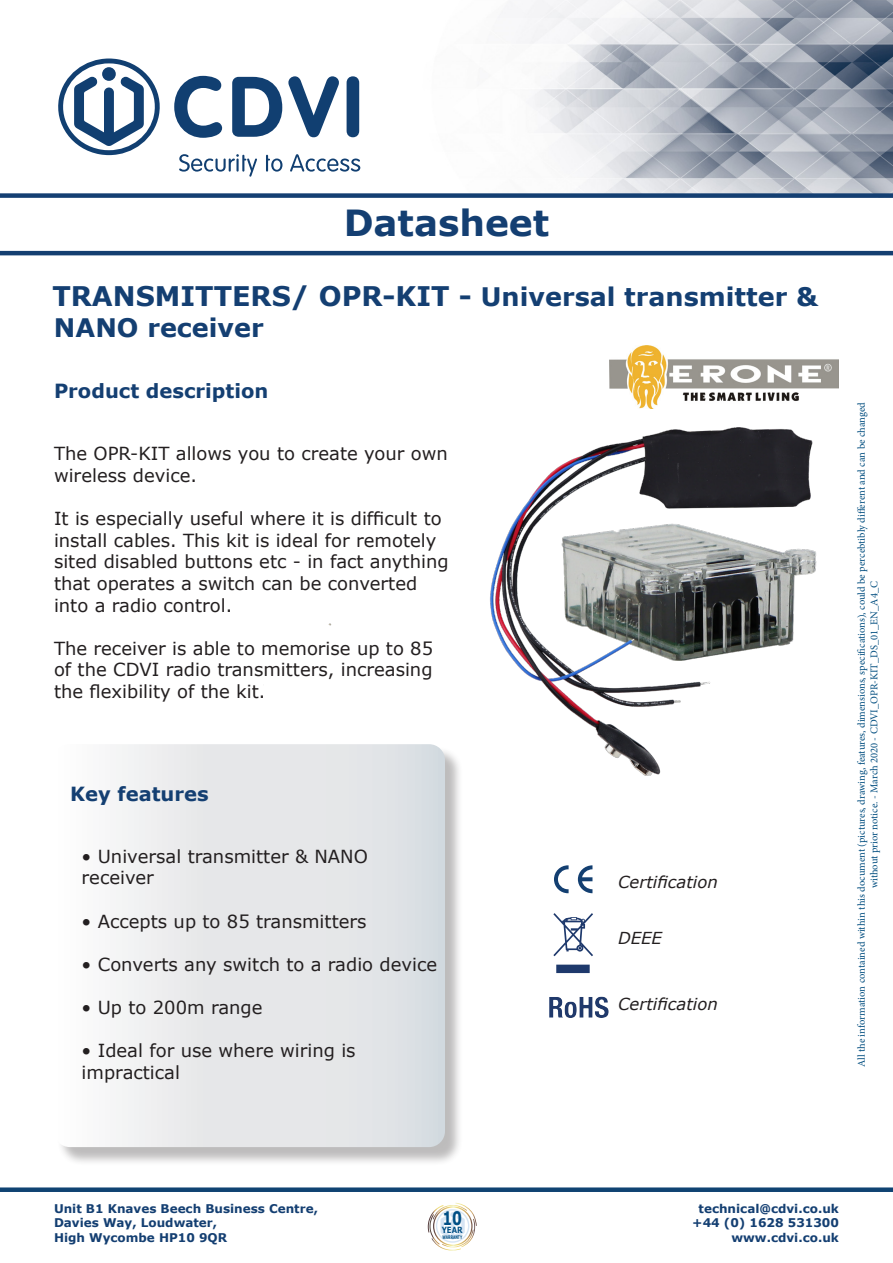
<style>
.page{position:relative;width:893px;height:1263px;background:#fff}
.page>*{position:absolute;margin:0;border:0;box-sizing:border-box;transform-origin:0 0}
.t1{font:700 36px "Verdana";color:#143f72}
.t2{font:700 27px "Verdana";color:#143f72}
.t3{font:700 25.5px "Verdana";color:#143f72}
.t4{font:700 19.5px "Verdana";color:#143f72}
.t5{font:700 18.6px "Verdana";color:#014f85;scale:.75 1}
.t6{font:18px/21.6px "Verdana";color:#231f20}
.t7{font:italic 16.5px "Verdana";color:#231f20}
.t8{font:700 12px "Verdana";color:#143f72}
.t9{font:10.5px/12.6px "Minion Pro";color:#014d7f;text-align:center}
.t10{font:700 8.55px "Verdana";color:#014f85;scale:.82 1}
.t11{font:700 4.95px "Verdana";color:#014f85;scale:.62 1}
.s1{font-size:25.5px}
</style>
<div class="page">
<img style="left:346px;top:0;width:547px;height:193px">
<div style="left:0;top:193px;width:893px;height:5px;background:#143f72"></div>
<div style="left:0;top:1187px;width:893px;height:5px;background:#0f4372"></div>
<hr style="left:0;top:251px;width:893px;height:4px;background:#143f71">
<div style="left:56px;top:746px;width:408px;height:420px;background:#231f20;opacity:.3"></div>
<svg style="left:56px;top:744px;width:389px;height:403px"></svg>
<svg style="left:58px;top:59px;width:102px;height:96px"></svg>
<svg style="left:179px;top:154px;width:78px;height:23px"></svg>
<svg style="left:266px;top:155px;width:16px;height:17px"></svg>
<svg style="left:290px;top:154px;width:70px;height:18px"></svg>
<svg style="left:174px;top:76px;width:48px;height:62px"></svg>
<svg style="left:232px;top:77px;width:50px;height:60px"></svg>
<svg style="left:288px;top:76px;width:51px;height:61px"></svg>
<div style="left:347px;top:76px;width:12px;height:61px;background:#113f71;border-radius:6px"></div>
<img style="left:164px;top:427px;width:653px;height:598px">
<svg style="left:578px;top:865px;width:14px;height:28px"></svg>
<svg style="left:554px;top:865px;width:15px;height:28px"></svg>
<svg style="left:553px;top:913px;width:40px;height:60px"></svg>
<img style="left:541px;top:986px;width:74px;height:39px">
<img style="left:609px;top:346px;width:230px;height:62px">
<svg style="left:428px;top:1203px;width:49px;height:47px"></svg>
<p class="t1" style="left:344px;top:199px;width:207px">Datasheet</p>
<p class="t2" style="left:52px;top:279px;width:767px">TRANSMITTERS/ OPR-KIT - <span class="s1">Universal transmitter &amp;</span></p>
<p class="t3" style="left:54px;top:311px;width:211px">NANO receiver</p>
<p class="t4" style="left:54px;top:379px;width:216px">Product description</p>
<p class="t6" style="left:54px;top:443px;width:395px">The OPR-KIT allows you to create your own wireless device.</p>
<p class="t6" style="left:54px;top:508px;width:396px">It is especially useful where it is difficult to install cables. This kit is ideal for remotely sited disabled buttons etc - in fact anything that operates a switch can be converted into a radio control.</p>
<p class="t6" style="left:54px;top:638px;width:381px;text-align:justify">The receiver is able to memorise up to 85 of the CDVI radio transmitters, increasing the flexibility of the kit.</p>
<p class="t4" style="left:70px;top:782px;width:140px">Key features</p>
<p class="t6" style="left:82px;top:846px;width:288px">• Universal transmitter &amp; NANO</p>
<p class="t6" style="left:82px;top:867px;width:74px">receiver</p>
<p class="t6" style="left:82px;top:910px;width:286px">• Accepts up to 85 transmitters</p>
<p class="t6" style="left:82px;top:954px;width:357px">• Converts any switch to a radio device</p>
<p class="t6" style="left:82px;top:997px;width:182px">• Up to 200m range</p>
<p class="t6" style="left:82px;top:1040px;width:275px">• Ideal for use where wiring is</p>
<p class="t6" style="left:82px;top:1062px;width:100px">impractical</p>
<p class="t7" style="left:618px;top:871px;width:101px">Certification</p>
<p class="t7" style="left:618px;top:928px;width:45px">DEEE</p>
<p class="t7" style="left:618px;top:994px;width:101px">Certification</p>
<p class="t9" style="left:855px;top:1067px;width:667px;rotate:-90deg">All the information contained within this document (pictures, drawing, features, dimensions, specifications), could be percebtibly different and can be changed without prior notice. - March 2020 - CDVI_OPR-KIT_DS_01_EN_A4_C</p>
<p class="t8" style="left:54px;top:1201px;width:266px">Unit B1 Knaves Beech Business Centre,</p>
<p class="t8" style="left:54px;top:1215px;width:165px">Davies Way, Loudwater,</p>
<p class="t8" style="left:54px;top:1230px;width:175px">High Wycombe HP10 9QR</p>
<p class="t5" style="left:442px;top:1206px;width:27px">10</p>
<p class="t11" style="left:442px;top:1234px;width:33px">WARRANTY</p>
<p class="t10" style="left:442px;top:1224px;width:27px">YEAR</p>
<p class="t8" style="left:699px;top:1201px;width:142px">technical@cdvi.co.uk</p>
<p class="t8" style="left:692px;top:1215px;width:148px">+44 (0) 1628 531300</p>
<p class="t8" style="left:731px;top:1230px;width:109px">www.cdvi.co.uk</p>
</div>
